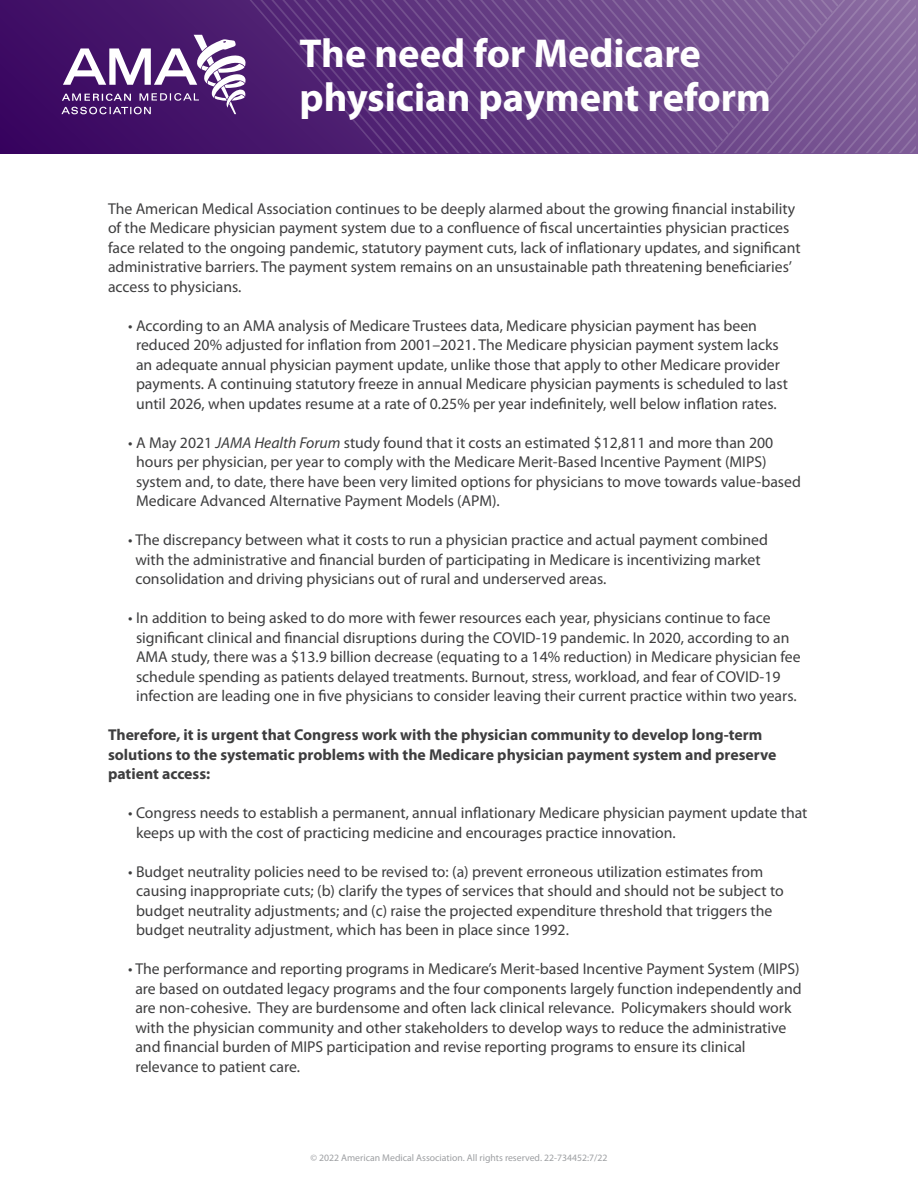
<style>
.page{position:relative;width:918px;height:1188px;background:#fff}
.page>*{position:absolute;margin:0;border:0;box-sizing:border-box;transform-origin:0 0}
.Head{font:700 40.5px/43.5px "Myriad Pro";color:#fff}
.Body{font:15.75px/19.5px "Myriad Pro";color:#3e3e3f}
.Body-2{font:700 15.75px/19.5px "Myriad Pro";color:#3e3e3f}
.xBody{font:9.75px "Myriad Pro";color:#9d9fa2}
.s1{font-style:italic}
</style>
<div class="page">
<div style="left:0;top:0;width:918px;height:153px;background:#3d0a63"></div>
<svg style="left:61px;top:0;width:856px;height:153px"></svg>
<p class="Head" style="left:300px;top:30px;width:473px">The need for Medicare physician payment reform</p>
<p class="Body" style="left:108px;top:198px;width:694px">The American Medical Association continues to be deeply alarmed about the growing financial instability of the Medicare physician payment system due to a confluence of fiscal uncertainties physician practices face related to the ongoing pandemic, statutory payment cuts, lack of inflationary updates, and significant administrative barriers. The payment system remains on an unsustainable path threatening beneficiaries’ access to physicians.</p>
<p class="Body" style="left:136px;top:315px;width:653px;text-indent:-8px">• According to an AMA analysis of Medicare Trustees data, Medicare physician payment has been reduced 20% adjusted for inflation from 2001–2021. The Medicare physician payment system lacks an adequate annual physician payment update, unlike those that apply to other Medicare provider payments. A continuing statutory freeze in annual Medicare physician payments is scheduled to last until 2026, when updates resume at a rate of 0.25% per year indefinitely, well below inflation rates.</p>
<p class="Body" style="left:136px;top:432px;width:666px;text-indent:-8px">• A May 2021 <span class="s1">JAMA Health Forum</span> study found that it costs an estimated $12,811 and more than 200 hours per physician, per year to comply with the Medicare Merit-Based Incentive Payment (MIPS) system and, to date, there have been very limited options for physicians to move towards value-based Medicare Advanced Alternative Payment Models (APM).</p>
<p class="Body" style="left:135px;top:530px;width:634px;text-indent:-7px">• The discrepancy between what it costs to run a physician practice and actual payment combined with the administrative and financial burden of participating in Medicare is incentivizing market consolidation and driving physicians out of rural and underserved areas.</p>
<p class="Body" style="left:136px;top:608px;width:666px;text-indent:-8px">• In addition to being asked to do more with fewer resources each year, physicians continue to face significant clinical and financial disruptions during the COVID-19 pandemic. In 2020, according to an AMA study, there was a $13.9 billion decrease (equating to a 14% reduction) in Medicare physician fee schedule spending as patients delayed treatments. Burnout, stress, workload, and fear of COVID-19 infection are leading one in five physicians to consider leaving their current practice within two years.</p>
<p class="Body-2" style="left:108px;top:725px;width:670px">Therefore, it is urgent that Congress work with the physician community to develop long-term solutions to the systematic problems with the Medicare physician payment system and preserve patient access:</p>
<p class="Body" style="left:136px;top:803px;width:673px;text-indent:-8px">• Congress needs to establish a permanent, annual inflationary Medicare physician payment update that keeps up with the cost of practicing medicine and encourages practice innovation.</p>
<p class="Body" style="left:136px;top:861px;width:649px;text-indent:-8px">• Budget neutrality policies need to be revised to: (a) prevent erroneous utilization estimates from causing inappropriate cuts; (b) clarify the types of services that should and should not be subject to budget neutrality adjustments; and (c) raise the projected expenditure threshold that triggers the budget neutrality adjustment, which has been in place since 1992.</p>
<p class="Body" style="left:135px;top:959px;width:668px;text-indent:-7px">• The performance and reporting programs in Medicare’s Merit-based Incentive Payment System (MIPS) are based on outdated legacy programs and the four components largely function independently and are non-cohesive. They are burdensome and often lack clinical relevance. Policymakers should work with the physician community and other stakeholders to develop ways to reduce the administrative and financial burden of MIPS participation and revise reporting programs to ensure its clinical relevance to patient care.</p>
<p class="xBody" style="left:311px;top:1152px;width:298px">© 2022 American Medical Association. All rights reserved. 22-734452:7/22</p>
</div>
